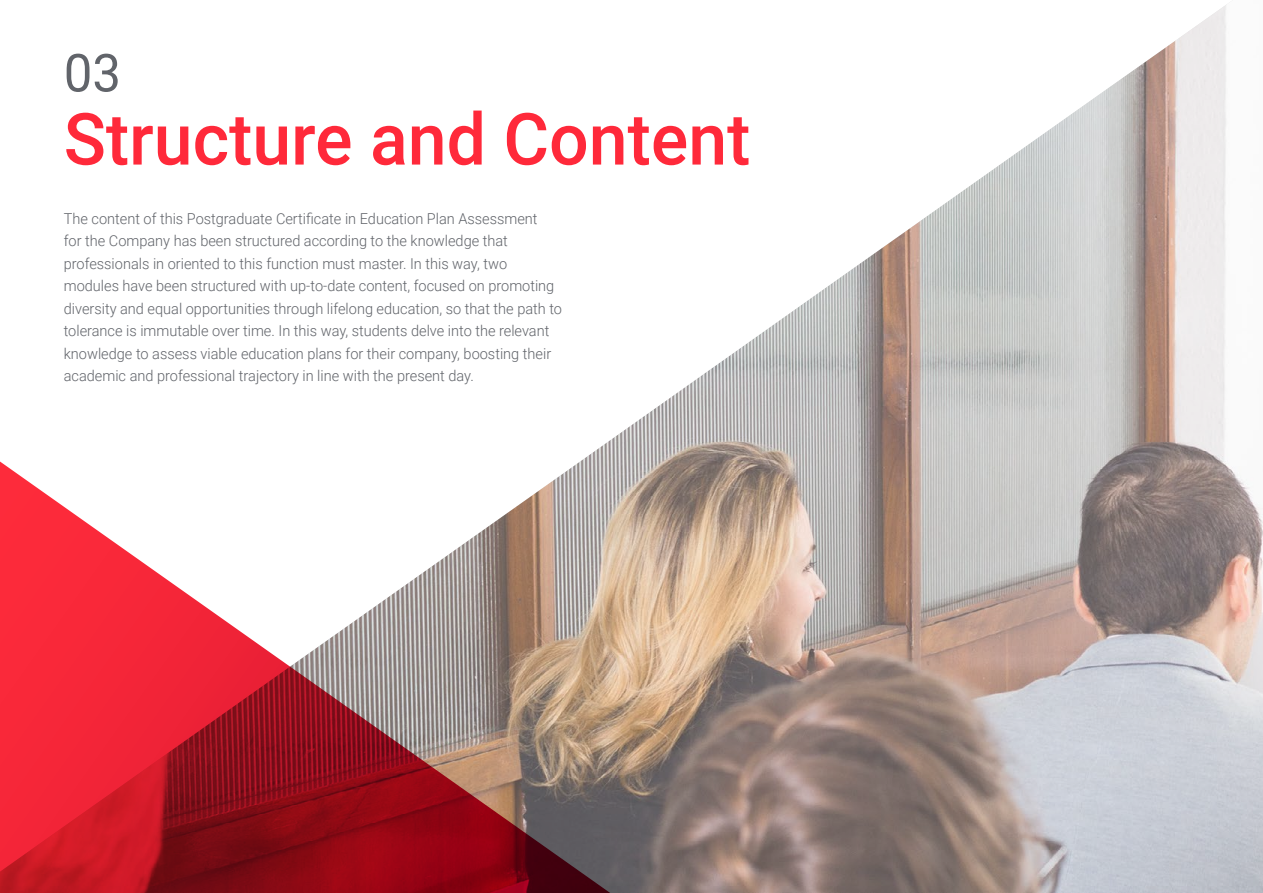
<style>
.page{position:relative;width:1263px;height:893px;background:#fff}
.page>*{position:absolute;margin:0;border:0;box-sizing:border-box;transform-origin:0 0}
.t1{font:500 72px "Roboto";color:#ff293a}
.t2{font:52.5px "Roboto";color:#61646a}
.t3{font:300 15px/22.5px "Roboto";color:#61646a}
</style>
<div class="page">
<img style="left:602px;top:4px;width:661px;height:889px">
<svg style="left:0;top:446px;width:640px;height:447px"></svg>
<h2 class="t2" style="left:64px;top:36px;width:59px">03</h2>
<h1 class="t1" style="left:64px;top:89px;width:688px">Structure and Content</h1>
<p class="t3" style="left:64px;top:207px;width:500px">The content of this Postgraduate Certificate in Education Plan Assessment<br>for the Company has been structured according to the knowledge that professionals in oriented to this function must master. In this way, two modules have been structured with up-to-date content, focused on promoting diversity and equal opportunities through lifelong education, so that the path to tolerance is immutable over time. In this way, students delve into the relevant knowledge to assess viable education plans for their company, boosting their academic and professional trajectory in line with the present day.</p>
</div>
